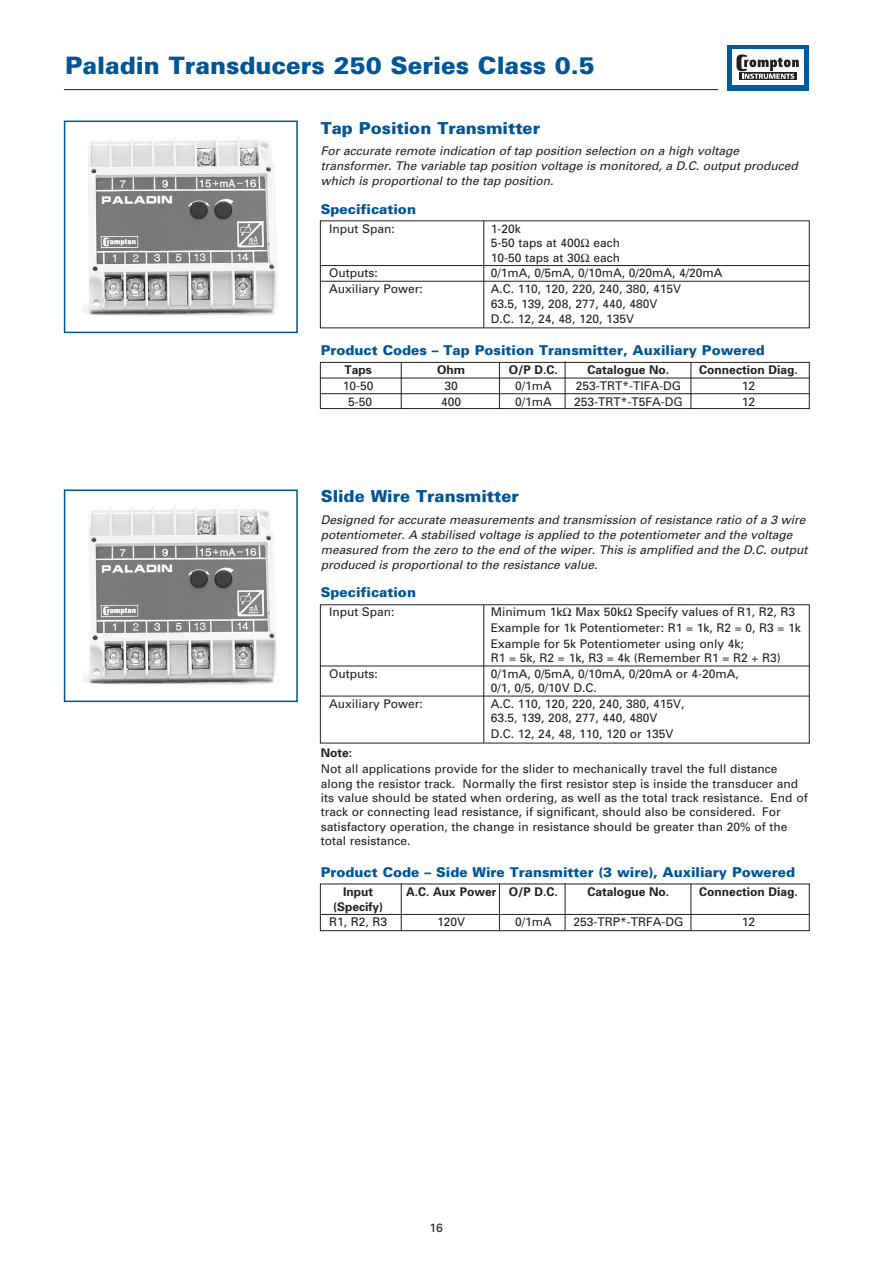
<style>
.page{position:relative;width:893px;height:1263px;background:#fff}
.page>*{position:absolute;margin:0;border:0;box-sizing:border-box;transform-origin:0 0}
.t1{font:900 24px "Univers";color:#005595}
.t2{font:900 16.5px "Univers";color:#005595}
.t3{font:900 13.5px "Univers";color:#005595}
.t4{font:12px/14.4px "Univers";color:#231f20}
.t5{font:italic 12px/15px "Univers";color:#231f20}
.t6{font:700 12px "Univers";color:#231f20}
</style>
<div class="page">
<hr style="left:64px;top:89px;width:736px;height:1px;background:#231f20">
<div style="left:717px;top:44px;width:92px;height:57px;background:#fff"></div>
<div style="left:727px;top:45px;width:81px;height:45px;background:#00599b"></div>
<div style="left:732px;top:50px;width:71px;height:35px;background:#fff"></div>
<div style="left:739px;top:72px;width:57px;height:8px;background:#231f20"></div>
<svg style="left:736px;top:54px;width:62px;height:25px"></svg>
<img style="left:83px;top:138px;width:195px;height:178px">
<div style="left:64px;top:121px;width:234px;height:212px;border:2px solid #005595"></div>
<img style="left:83px;top:507px;width:194px;height:178px">
<div style="left:64px;top:489px;width:234px;height:213px;border:2px solid #005595"></div>
<hr style="left:483px;top:221px;width:1px;height:107px;background:#231f20">
<div style="left:320px;top:362px;width:489px;height:47px;border:1px solid #231f20"></div>
<hr style="left:401px;top:362px;width:1px;height:47px;background:#231f20">
<hr style="left:499px;top:362px;width:1px;height:47px;background:#231f20">
<hr style="left:564px;top:361px;width:1px;height:47px;background:#231f20">
<hr style="left:690px;top:362px;width:1px;height:47px;background:#231f20">
<hr style="left:483px;top:605px;width:1px;height:138px;background:#231f20">
<div style="left:320px;top:884px;width:489px;height:47px;border:1px solid #231f20"></div>
<hr style="left:401px;top:884px;width:1px;height:47px;background:#231f20">
<hr style="left:499px;top:884px;width:1px;height:47px;background:#231f20">
<hr style="left:564px;top:883px;width:1px;height:47px;background:#231f20">
<hr style="left:690px;top:884px;width:1px;height:47px;background:#231f20">
<hr style="left:321px;top:265px;width:488px;height:1px;background:#231f20">
<hr style="left:321px;top:281px;width:488px;height:1px;background:#231f20">
<hr style="left:321px;top:378px;width:488px;height:1px;background:#231f20">
<hr style="left:321px;top:393px;width:488px;height:1px;background:#231f20">
<hr style="left:321px;top:666px;width:488px;height:1px;background:#231f20">
<hr style="left:321px;top:696px;width:488px;height:1px;background:#231f20">
<hr style="left:321px;top:914px;width:488px;height:1px;background:#231f20">
<h1 class="t1" style="left:65px;top:57px;width:531px">Paladin Transducers 250 Series Class 0.5</h1>
<h2 class="t2" style="left:321px;top:122px;width:221px">Tap Position Transmitter</h2>
<p class="t5" style="left:321px;top:145px;width:478px">For accurate remote indication of tap position selection on a high voltage transformer. The variable tap position voltage is monitored, a D.C. output produced which is proportional to the tap position.</p>
<p class="t3" style="left:321px;top:204px;width:97px">Specification</p>
<p class="t4" style="left:329px;top:223px;width:67px">Input Span:</p>
<p class="t4" style="left:491px;top:223px;width:131px">1-20k<br>5-50 taps at 400 each<br>10-50 taps at 30 each</p>
<p class="t4" style="left:329px;top:267px;width:50px">Outputs:</p>
<p class="t4" style="left:491px;top:267px;width:233px">0/1mA, 0/5mA, 0/10mA, 0/20mA, 4/20mA</p>
<p class="t4" style="left:329px;top:283px;width:95px">Auxiliary Power:</p>
<p class="t4" style="left:491px;top:283px;width:192px">A.C. 110, 120, 220, 240, 380, 415V<br>63.5, 139, 208, 277, 440, 480V</p>
<p class="t4" style="left:491px;top:313px;width:145px">D.C. 12, 24, 48, 120, 135V</p>
<p class="t3" style="left:321px;top:345px;width:445px">Product Codes – Tap Position Transmitter, Auxiliary Powered</p>
<p class="t6" style="left:344px;top:366px;width:29px">Taps</p>
<p class="t6" style="left:437px;top:366px;width:29px">Ohm</p>
<p class="t6" style="left:509px;top:366px;width:50px">O/P D.C.</p>
<p class="t6" style="left:587px;top:366px;width:83px">Catalogue No.</p>
<p class="t6" style="left:699px;top:366px;width:100px">Connection Diag.</p>
<p class="t4" style="left:343px;top:380px;width:32px">10-50</p>
<p class="t4" style="left:444px;top:380px;width:15px">30</p>
<p class="t4" style="left:515px;top:380px;width:38px">0/1mA</p>
<p class="t4" style="left:575px;top:380px;width:107px">253-TRT*-TIFA-DG</p>
<p class="t4" style="left:741px;top:380px;width:15px">12</p>
<p class="t4" style="left:348px;top:395px;width:26px">5-50</p>
<p class="t4" style="left:441px;top:395px;width:22px">400</p>
<p class="t4" style="left:515px;top:395px;width:38px">0/1mA</p>
<p class="t4" style="left:574px;top:395px;width:110px">253-TRT*-T5FA-DG</p>
<p class="t4" style="left:741px;top:395px;width:15px">12</p>
<h2 class="t2" style="left:321px;top:491px;width:200px">Slide Wire Transmitter</h2>
<p class="t5" style="left:321px;top:513px;width:488px">Designed for accurate measurements and transmission of resistance ratio of a 3 wire potentiometer. A stabilised voltage is applied to the potentiometer and the voltage measured from the zero to the end of the wiper. This is amplified and the D.C. output produced is proportional to the resistance value.</p>
<p class="t3" style="left:321px;top:587px;width:97px">Specification</p>
<p class="t4" style="left:329px;top:606px;width:67px">Input Span:</p>
<p class="t4" style="left:491px;top:605px;width:311px;line-height:15.8px">Minimum 1k Max 50k Specify values of R1, R2, R3<br>Example for 1k Potentiometer: R1 = 1k, R2 = 0, R3 = 1k<br>Example for 5k Potentiometer using only 4k;</p>
<p class="t4" style="left:491px;top:652px;width:291px">R1 = 5k, R2 = 1k, R3 = 4k (Remember R1 = R2 + R3)</p>
<p class="t4" style="left:329px;top:667px;width:50px">Outputs:</p>
<p class="t4" style="left:491px;top:667px;width:249px">0/1mA, 0/5mA, 0/10mA, 0/20mA or 4-20mA,<br>0/1, 0/5, 0/10V D.C.</p>
<p class="t4" style="left:329px;top:698px;width:95px">Auxiliary Power:</p>
<p class="t4" style="left:491px;top:698px;width:195px">A.C. 110, 120, 220, 240, 380, 415V,<br>63.5, 139, 208, 277, 440, 480V</p>
<p class="t4" style="left:491px;top:728px;width:184px">D.C. 12, 24, 48, 110, 120 or 135V</p>
<p class="t6" style="left:321px;top:748px;width:33px">Note:</p>
<p class="t4" style="left:321px;top:763px;width:488px">Not all applications provide for the slider to mechanically travel the full distance along the resistor track. Normally the first resistor step is inside the transducer and its value should be stated when ordering, as well as the total track resistance. End of track or connecting lead resistance, if significant, should also be considered. For satisfactory operation, the change in resistance should be greater than 20% of the total resistance.</p>
<p class="t3" style="left:321px;top:867px;width:476px">Product Code – Side Wire Transmitter (3 wire), Auxiliary Powered</p>
<p class="t6" style="left:343px;top:888px;width:31px">Input</p>
<p class="t6" style="left:406px;top:888px;width:153px">A.C. Aux Power O/P D.C.</p>
<p class="t6" style="left:587px;top:888px;width:83px">Catalogue No.</p>
<p class="t6" style="left:699px;top:888px;width:100px">Connection Diag.</p>
<p class="t6" style="left:333px;top:902px;width:51px">(Specify)</p>
<p class="t4" style="left:329px;top:916px;width:60px">R1, R2, R3</p>
<p class="t4" style="left:437px;top:916px;width:30px">120V</p>
<p class="t4" style="left:515px;top:916px;width:38px">0/1mA</p>
<p class="t4" style="left:573px;top:916px;width:111px">253-TRP*-TRFA-DG</p>
<p class="t4" style="left:741px;top:916px;width:15px">12</p>
<p class="t4" style="left:429px;top:1222px;width:15px">16</p>
</div>
